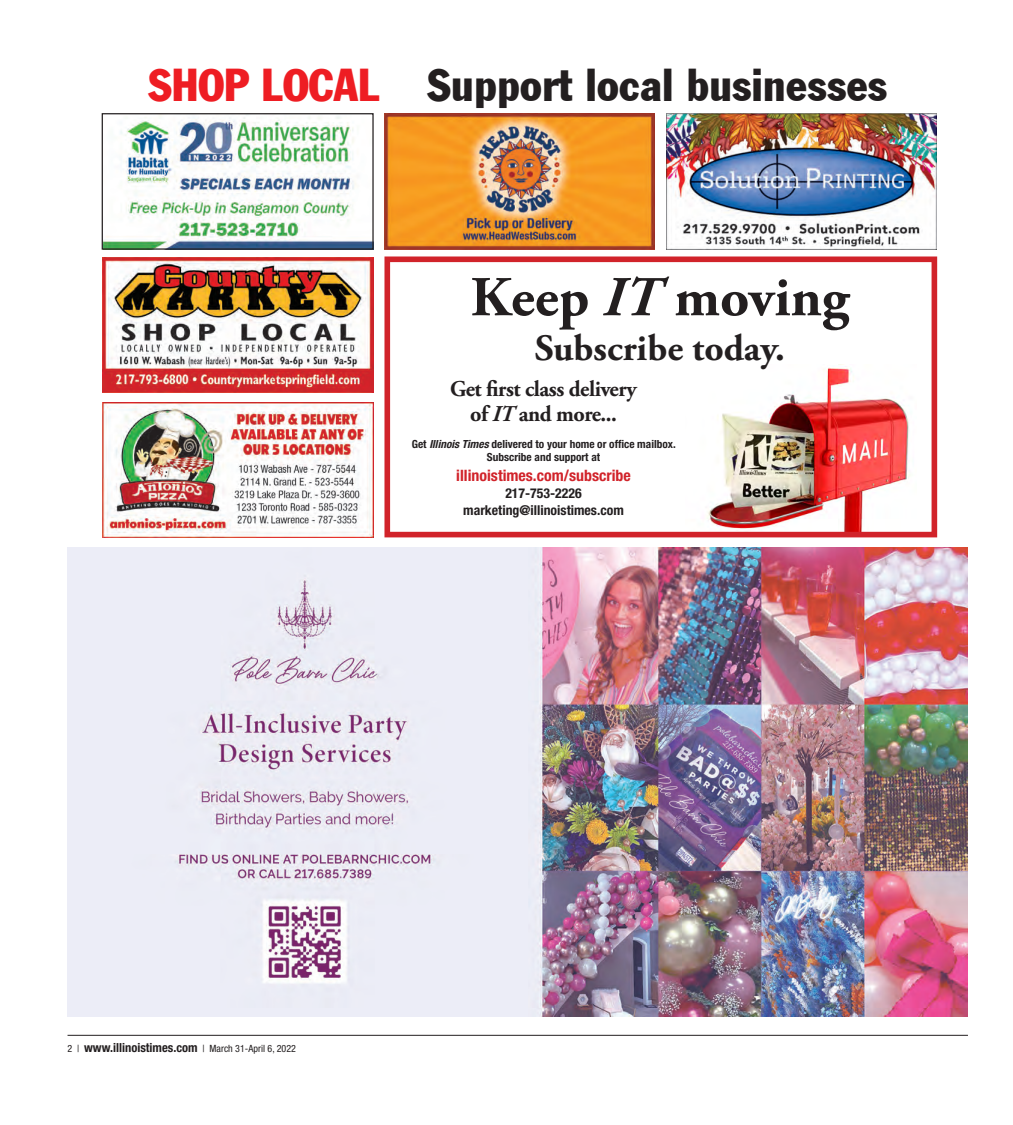
<style>
.page{position:relative;width:1013px;height:1125px;background:#fff}
.page>*{position:absolute;margin:0;border:0;box-sizing:border-box;transform-origin:0 0}
.t1{font:700 56.25px "Adobe Garamond Pro";color:#231f20}
.t2{font:45px "Franklin Gothic Condensed";letter-spacing:.01em;color:#231f20}
.t3{font:700 37.12px "Adobe Garamond Pro";color:#231f20}
.t4{font:700 22.5px "Adobe Garamond Pro";letter-spacing:-.02em;color:#231f20}
.t5{font:700 condensed 15.75px "Helvetica Neue";color:#d1232a}
.t6{font:700 condensed 13.62px "Helvetica Neue";color:#231f20}
.t7{font:700 condensed 11.25px/13.4px "Helvetica Neue";color:#231f20;text-align:center}
.t8{font:condensed 10px "Helvetica Neue";color:#231f20}
.s1{color:#ee1d23}
.s2{font-style:italic}
.s3{font-weight:700;font-size:12.5px}
</style>
<div class="page">
<hr style="left:68px;top:1035px;width:900px;height:1px;background:#231f20">
<img style="left:102px;top:402px;width:271px;height:135px">
<img style="left:102px;top:257px;width:271px;height:135px">
<img style="left:104px;top:116px;width:267px;height:132px">
<div style="left:102px;top:113px;width:271px;height:137px;border:1px solid #231f20"></div>
<img style="left:384px;top:114px;width:271px;height:135px">
<img style="left:666px;top:114px;width:271px;height:135px">
<img style="left:68px;top:548px;width:900px;height:469px">
<img style="left:707px;top:366px;width:203px;height:164px">
<div style="left:384px;top:257px;width:553px;height:280px;border:6px solid #d1232a"></div>
<p class="t2" style="left:148px;top:57px;width:740px"><span class="s1">SHOP LOCAL</span> Support local businesses</p>
<p class="t1" style="left:470px;top:265px;width:380px">Keep <span class="s2">IT</span> moving</p>
<p class="t3" style="left:535px;top:326px;width:251px">Subscribe today.</p>
<p class="t4" style="left:450px;top:376px;width:188px">Get first class delivery</p>
<p class="t4" style="left:470px;top:401px;width:148px">of <span class="s2">IT</span> and more...</p>
<p class="t7" style="left:412px;top:437px;width:265px">Get <span class="s2">Illinois Times</span> delivered to your home or office mailbox.<br>Subscribe and support at</p>
<p class="t5" style="left:456px;top:465px;width:176px">illinoistimes.com/subscribe</p>
<p class="t6" style="left:505px;top:485px;width:78px">217-753-2226</p>
<p class="t6" style="left:463px;top:502px;width:162px">marketing@illinoistimes.com</p>
<p class="t8" style="left:68px;top:1043px;width:230px">2 | <span class="s3">www.illinoistimes.com</span> | March 31-April 6, 2022</p>
</div>
